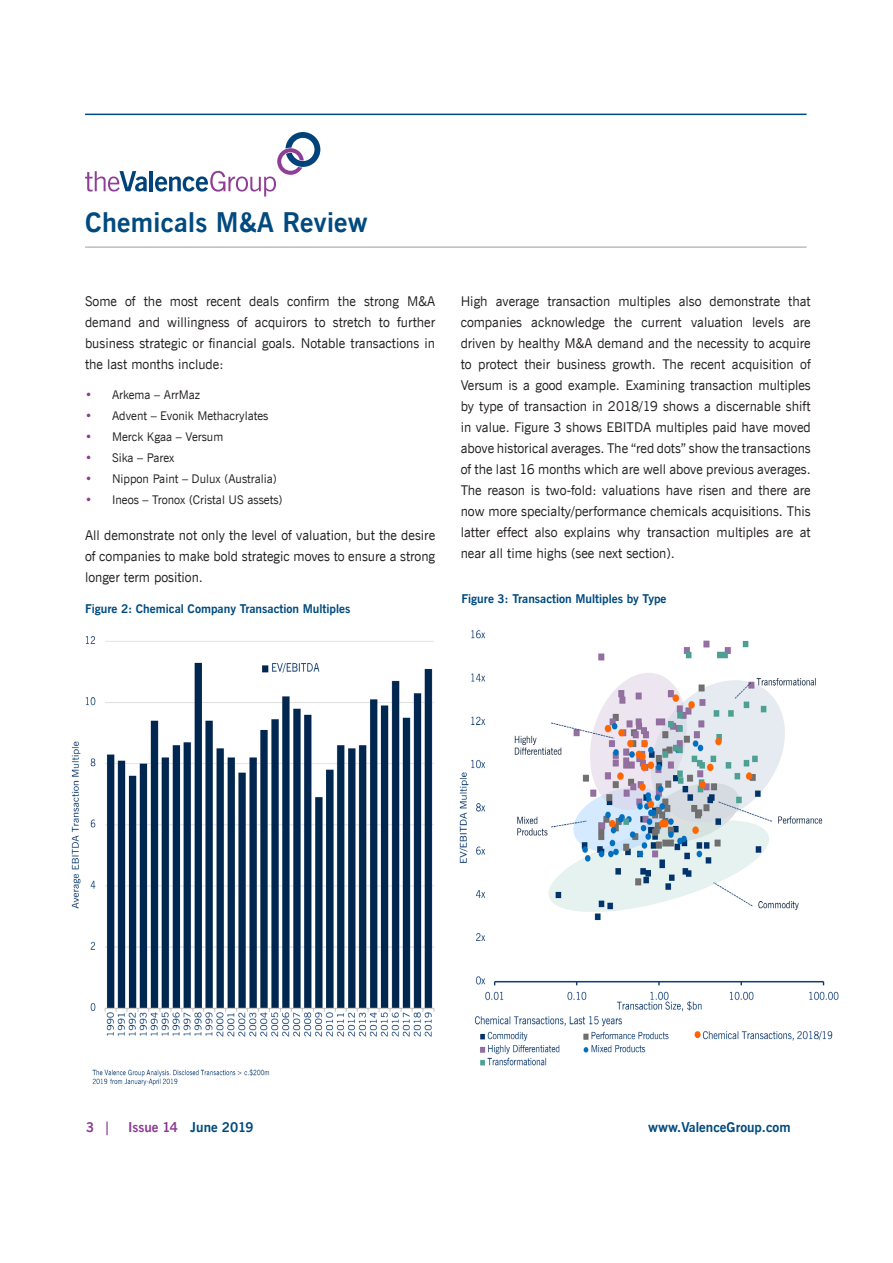
<style>
.page{position:relative;width:893px;height:1263px;background:#fff}
.page>*{position:absolute;margin:0;border:0;box-sizing:border-box;transform-origin:0 0}
.t1{font:27px "News Gothic Bd BT";letter-spacing:.01em;color:#004a7f}
.Valence_Indices_Inse{font:13.5px/21px "News Gothic BT";color:#231f20;text-align:justify}
.t2{font:13.5px "News Gothic Bd BT";color:#004a7f}
.t3{font:13.5px "News Gothic Bd BT";color:#8b3c93}
.t4{font:12px "News Gothic BT";color:#231f20}
.Valence_Indices_Inse-2{font:12px "News Gothic Bd BT";color:#004a7f}
.s1{font-family:"News Gothic Bd BT";color:#8b3c93}
.s2{color:#8b3c93}
</style>
<div class="page">
<hr style="left:85px;top:114px;width:722px;height:1px;background:#004a7f">
<hr style="left:85px;top:246px;width:722px;height:2px;background:#bcbdc0">
<svg style="left:85px;top:171px;width:62px;height:21px"></svg>
<hr style="left:150px;top:171px;width:3px;height:20px;background:#004279">
<svg style="left:155px;top:132px;width:165px;height:65px"></svg>
<img style="left:71px;top:636px;width:364px;height:450px">
<img style="left:459px;top:630px;width:380px;height:436px">
<h1 class="t1" style="left:85px;top:204px;width:284px">Chemicals M&amp;A Review</h1>
<p class="Valence_Indices_Inse" style="left:85px;top:291px;width:352px">Some of the most recent deals confirm the strong M&amp;A demand and willingness of acquirors to stretch to further business strategic or financial goals. Notable transactions in the last months include:</p>
<p class="t4" style="left:85px;top:387px;width:117px"><span class="s1">•</span> Arkema – ArrMaz</p>
<p class="t4" style="left:85px;top:408px;width:185px"><span class="s1">•</span> Advent – Evonik Methacrylates</p>
<p class="t4" style="left:85px;top:429px;width:140px"><span class="s1">•</span> Merck Kgaa – Versum</p>
<p class="t4" style="left:85px;top:450px;width:91px"><span class="s1">•</span> Sika – Parex</p>
<p class="t4" style="left:85px;top:471px;width:193px"><span class="s1">•</span> Nippon Paint – Dulux (Australia)</p>
<p class="t4" style="left:85px;top:492px;width:199px"><span class="s1">•</span> Ineos – Tronox (Cristal US assets)</p>
<p class="Valence_Indices_Inse" style="left:85px;top:525px;width:352px">All demonstrate not only the level of valuation, but the desire of companies to make bold strategic moves to ensure a strong longer term position.</p>
<p class="Valence_Indices_Inse-2" style="left:85px;top:600px;width:267px">Figure 2: Chemical Company Transaction Multiples</p>
<p class="Valence_Indices_Inse" style="left:461px;top:291px;width:352px">High average transaction multiples also demonstrate that companies acknowledge the current valuation levels are driven by healthy M&amp;A demand and the necessity to acquire to protect their business growth. The recent acquisition of Versum is a good example. Examining transaction multiples by type of transaction in 2018/19 shows a discernable shift in value. Figure 3 shows EBITDA multiples paid have moved above historical averages. The “red dots” show the transactions of the last 16 months which are well above previous averages.<br>The reason is two-fold: valuations have risen and there are now more specialty/performance chemicals acquisitions. This latter effect also explains why transaction multiples are at near all time highs (see next section).</p>
<p class="Valence_Indices_Inse-2" style="left:462px;top:590px;width:206px">Figure 3: Transaction Multiples by Type</p>
<p class="t3" style="left:86px;top:1119px;width:26px">3 |</p>
<p class="t2" style="left:128px;top:1119px;width:127px"><span class="s2">Issue 14</span> June 2019</p>
<p class="t2" style="left:648px;top:1119px;width:144px">www.ValenceGroup.com</p>
</div>
